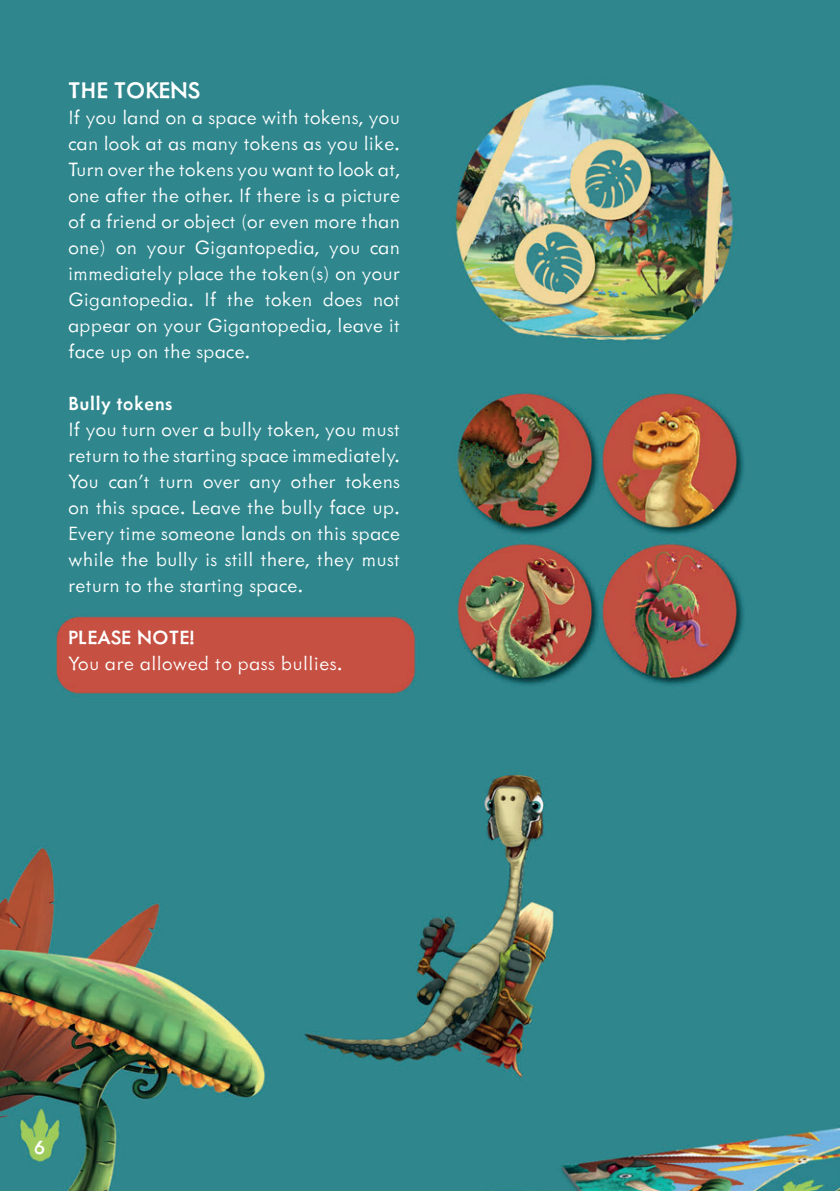
<style>
.page{position:relative;width:840px;height:1191px;background:#fff}
.page>*{position:absolute;margin:0;border:0;box-sizing:border-box;transform-origin:0 0}
.t1{font:500 26px "Metallophile Sp 8";letter-spacing:-.02em;color:#fff}
.t2{font:300 22px/26px "Metallophile Sp 8";letter-spacing:-.01em;color:#fff;text-align:justify}
.t3{font:500 22px "Metallophile Sp 8";color:#fff}
</style>
<div class="page">
<img style="left:0;top:0;width:839px;height:1190px">
<p class="t1" style="left:68px;top:74px;width:133px">THE TOKENS</p>
<p class="t2" style="left:68px;top:103px;width:333px">If you land on a space with tokens, you can look at as many tokens as you like.<br>Turn over the tokens you want to look at, one after the other. If there is a picture of a friend or object (or even more than one) on your Gigantopedia, you can immediately place the token(s) on your Gigantopedia. If the token does not appear on your Gigantopedia, leave it face up on the space.</p>
<p class="t3" style="left:68px;top:390px;width:106px">Bully tokens</p>
<p class="t2" style="left:68px;top:415px;width:333px">If you turn over a bully token, you must return to the starting space immediately.<br>You can’t turn over any other tokens on this space. Leave the bully face up.<br>Every time someone lands on this space while the bully is still there, they must return to the starting space.</p>
<p class="t3" style="left:68px;top:624px;width:129px">PLEASE NOTE!</p>
<p class="t2" style="left:68px;top:649px;width:276px">You are allowed to pass bullies.</p>
<p class="t3" style="left:34px;top:1134px;width:12px">6</p>
</div>
